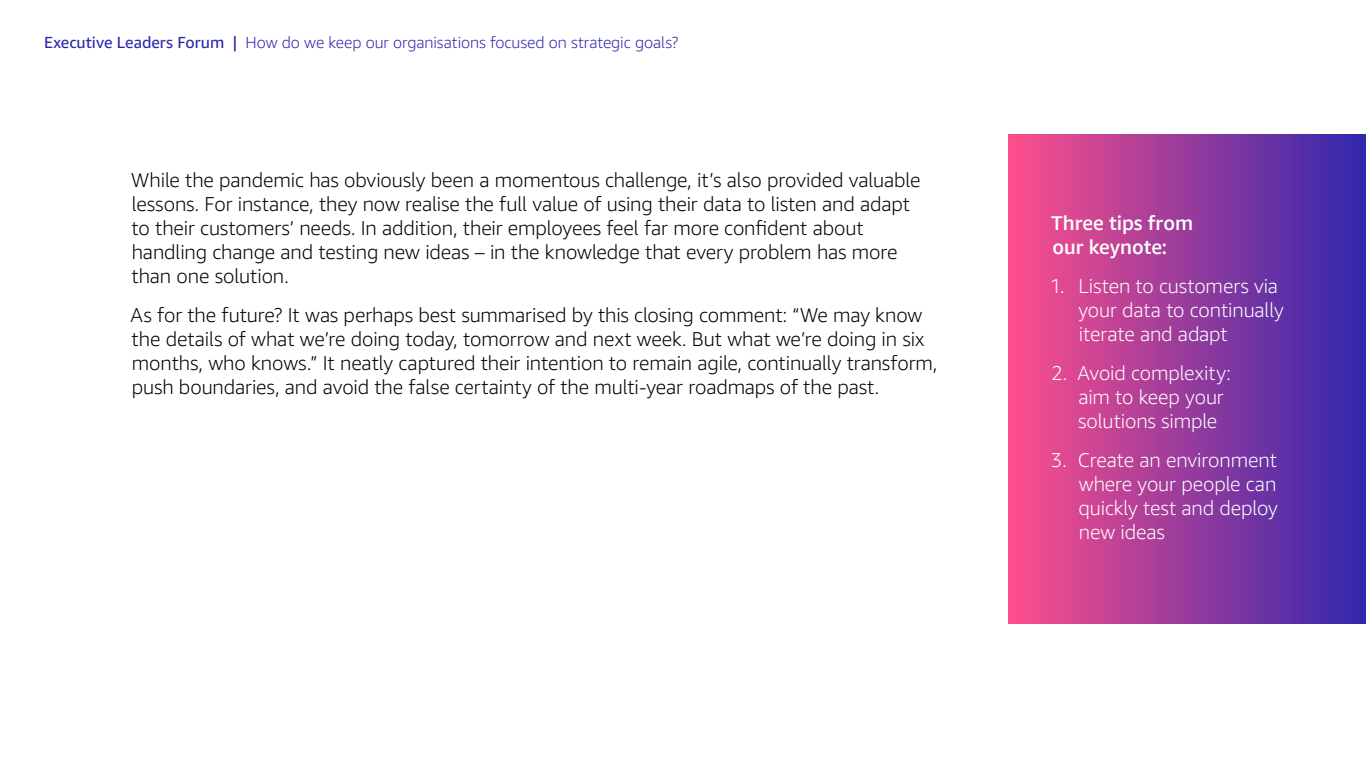
<style>
.page{position:relative;width:1366px;height:768px;background:#fff}
.page>*{position:absolute;margin:0;border:0;box-sizing:border-box;transform-origin:0 0}
.t1{font:300 20px/24px "Amazon Ember";letter-spacing:-.005em;color:#000}
.t2{font:300 20px/24px "Amazon Ember";letter-spacing:-.005em;color:#fff}
.t3{font:500 20px/24px "Amazon Ember";letter-spacing:-.005em;color:#fff}
.t4{font:300 16px "Amazon Ember";letter-spacing:-.005em;color:#2e27ad}
.s1{font-weight:400}
</style>
<div class="page">
<div style="left:1008px;top:134px;width:358px;height:490px;background:linear-gradient(to right,#ff4f8b,#3027ad)"></div>
<p class="t4" style="left:44px;top:32px;width:636px"><span class="s1">Executive Leaders Forum |</span> How do we keep our organisations focused on strategic goals?</p>
<p class="t1" style="left:131px;top:168px;width:791px">While the pandemic has obviously been a momentous challenge, it’s also provided valuable lessons. For instance, they now realise the full value of using their data to listen and adapt to their customers’ needs. In addition, their employees feel far more confident about handling change and testing new ideas – in the knowledge that every problem has more than one solution.</p>
<p class="t1" style="left:131px;top:303px;width:808px">As for the future? It was perhaps best summarised by this closing comment: “We may know the details of what we’re doing today, tomorrow and next week. But what we’re doing in six months, who knows.” It neatly captured their intention to remain agile, continually transform, push boundaries, and avoid the false certainty of the multi-year roadmaps of the past.</p>
<p class="t3" style="left:1051px;top:211px;width:143px">Three tips from our keynote:</p>
<p class="t2" style="left:1079px;top:274px;width:207px;text-indent:-29px">1. Listen to customers via your data to continually iterate and adapt</p>
<p class="t2" style="left:1078px;top:361px;width:154px;text-indent:-27px">2. Avoid complexity: aim to keep your solutions simple</p>
<p class="t2" style="left:1079px;top:448px;width:201px;text-align:justify;text-indent:-28px">3. Create an environment where your people can quickly test and deploy new ideas</p>
</div>
